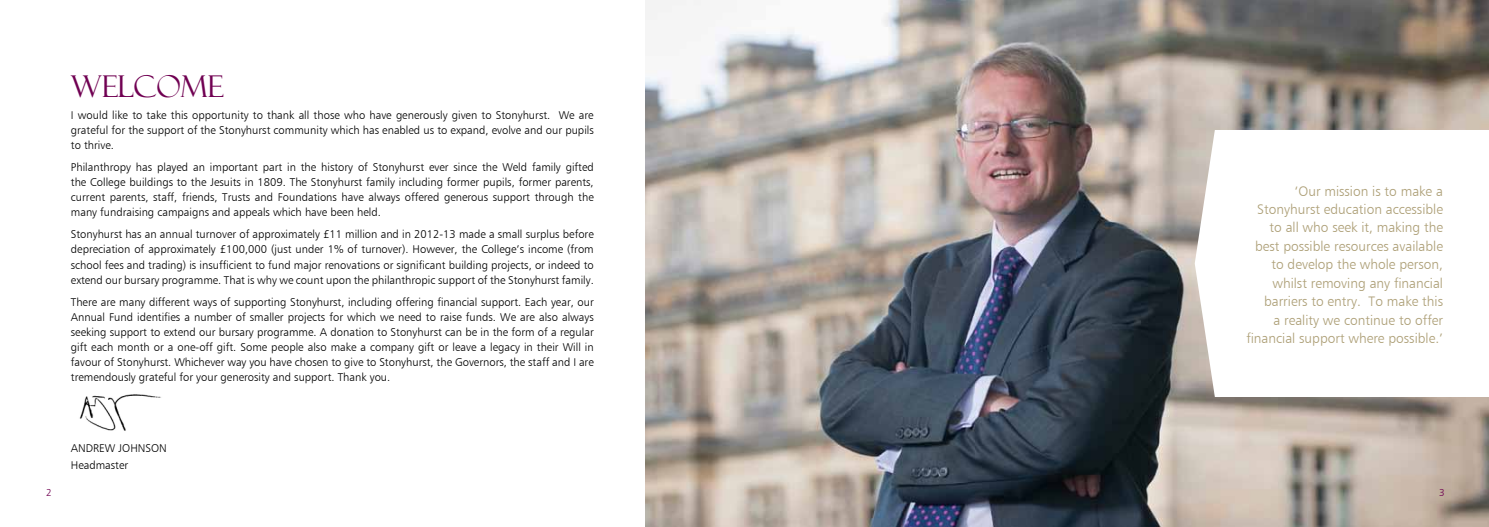
<style>
.page{position:relative;width:1489px;height:527px;background:#fff}
.page>*{position:absolute;margin:0;border:0;box-sizing:border-box;transform-origin:0 0}
.t1{font:30px "Felix Titling";color:#700052}
.t2{font:13.75px/18.4px "Humanist 777 BT Light B";color:#ac9e75;text-align:right}
.t3{font:11.25px/15px "Humanist 777 BT Light B";color:#000;text-align:justify}
.t4{font:10px "Humanist 777 BT Light B";color:#700052}
</style>
<div class="page">
<img style="left:79px;top:394px;width:82px;height:37px">
<img style="left:645px;top:0;width:843px;height:526px">
<svg style="left:1194px;top:130px;width:45px;height:266px"></svg>
<svg style="left:1239px;top:130px;width:249px;height:266px"></svg>
<h1 class="t1" style="left:71px;top:69px;width:154px">WELCOME</h1>
<p class="t3" style="left:71px;top:107px;width:524px">I would like to take this opportunity to thank all those who have generously given to Stonyhurst. We are grateful for the support of the Stonyhurst community which has enabled us to expand, evolve and our pupils to thrive.</p>
<p class="t3" style="left:71px;top:159px;width:524px">Philanthropy has played an important part in the history of Stonyhurst ever since the Weld family gifted the College buildings to the Jesuits in 1809. The Stonyhurst family including former pupils, former parents, current parents, staff, friends, Trusts and Foundations have always offered generous support through the many fundraising campaigns and appeals which have been held.</p>
<p class="t3" style="left:71px;top:227px;width:524px">Stonyhurst has an annual turnover of approximately £11 million and in 2012-13 made a small surplus before depreciation of approximately £100,000 (just under 1% of turnover). However, the College’s income (from school fees and trading) is insufficient to fund major renovations or significant building projects, or indeed to extend our bursary programme. That is why we count upon the philanthropic support of the Stonyhurst family.</p>
<p class="t3" style="left:71px;top:294px;width:524px">There are many different ways of supporting Stonyhurst, including offering financial support. Each year, our Annual Fund identifies a number of smaller projects for which we need to raise funds. We are also always seeking support to extend our bursary programme. A donation to Stonyhurst can be in the form of a regular gift each month or a one-off gift. Some people also make a company gift or leave a legacy in their Will in favour of Stonyhurst. Whichever way you have chosen to give to Stonyhurst, the Governors, the staff and I are tremendously grateful for your generosity and support. Thank you.</p>
<p class="t4" style="left:46px;top:486px;width:7px">2</p>
<p class="t3" style="left:71px;top:439px;width:97px;line-height:17px">Andrew Johnson<br>Headmaster</p>
<p class="t2" style="left:1246px;top:181px;width:198px">‘Our mission is to make a<br>Stonyhurst education accessible to all who seek it, making the best possible resources available to develop the whole person, whilst removing any financial barriers to entry. To make this<br>a reality we continue to offer financial support where possible.’</p>
<p class="t4" style="left:1438px;top:486px;width:7px">3</p>
</div>
